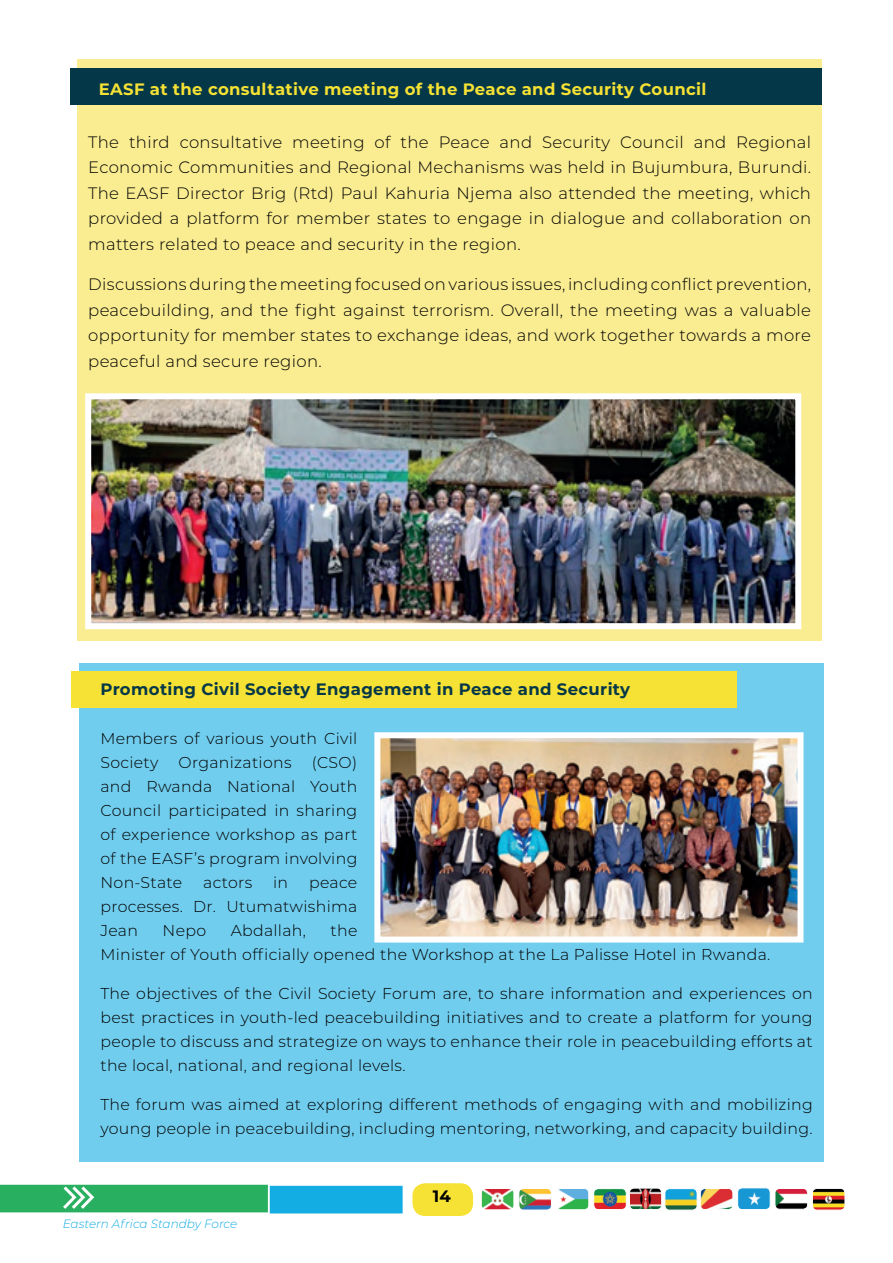
<style>
.page{position:relative;width:893px;height:1263px;background:#fff}
.page>*{position:absolute;margin:0;border:0;box-sizing:border-box;transform-origin:0 0}
.t1{font:300 16.5px/25.5px "Montserrat";letter-spacing:.02em;color:#000;text-align:justify}
.t2{font:700 16.5px "Montserrat";letter-spacing:.02em;color:#f6e234}
.t3{font:700 16.5px "Montserrat";letter-spacing:.02em;color:#043748}
.t4{font:700 16.5px "Montserrat";color:#000}
.t5{font:300 15.75px/24px "Montserrat";letter-spacing:.02em;color:#000}
.t6{font:italic 300 12px "Montserrat";letter-spacing:-.005em;color:#13ace3}
</style>
<div class="page">
<div style="left:412px;top:1183px;width:61px;height:33px;background:#f6e234;border-radius:13px"></div>
<svg style="left:0;top:1184px;width:403px;height:29px;background:#32b494"></svg>
<img style="left:814px;top:1190px;width:29px;height:18px">
<div style="left:812px;top:1188px;width:33px;height:22px;border:1px solid #fff;border-radius:5px"></div>
<img style="left:776px;top:1190px;width:30px;height:19px">
<div style="left:775px;top:1188px;width:33px;height:21px;border:1px solid #fff;border-radius:5px"></div>
<img style="left:739px;top:1188px;width:31px;height:20px">
<div style="left:737px;top:1188px;width:33px;height:22px;border:1px solid #fff;border-radius:5px"></div>
<img style="left:702px;top:1190px;width:29px;height:18px">
<div style="left:700px;top:1188px;width:33px;height:22px;border:1px solid #fff;border-radius:5px"></div>
<img style="left:667px;top:1190px;width:28px;height:18px">
<div style="left:665px;top:1188px;width:32px;height:22px;border:1px solid #fff;border-radius:5px"></div>
<img style="left:631px;top:1190px;width:29px;height:18px">
<div style="left:629px;top:1188px;width:33px;height:22px;border:1px solid #fff;border-radius:5px"></div>
<img style="left:596px;top:1190px;width:28px;height:18px">
<div style="left:594px;top:1188px;width:32px;height:22px;border:1px solid #fff;border-radius:5px"></div>
<img style="left:559px;top:1190px;width:28px;height:18px">
<div style="left:556px;top:1188px;width:33px;height:22px;border:1px solid #fff;border-radius:5px"></div>
<img style="left:521px;top:1190px;width:29px;height:18px">
<div style="left:519px;top:1188px;width:33px;height:22px;border:1px solid #fff;border-radius:5px"></div>
<img style="left:483px;top:1190px;width:29px;height:18px">
<div style="left:481px;top:1188px;width:33px;height:22px;border:1px solid #fff;border-radius:5px"></div>
<div style="left:77px;top:60px;width:745px;height:581px;background:#f9ec91"></div>
<div style="left:70px;top:68px;width:752px;height:37px;background:#043748"></div>
<img style="left:92px;top:400px;width:702px;height:222px">
<div style="left:85px;top:393px;width:716px;height:236px;border:6px solid #fff"></div>
<div style="left:79px;top:663px;width:745px;height:498px;background:#71cdee"></div>
<div style="left:72px;top:671px;width:665px;height:37px;background:#f6e234"></div>
<img style="left:381px;top:739px;width:415px;height:196px">
<div style="left:374px;top:732px;width:429px;height:210px;border:6px solid #fff"></div>
<p class="t2" style="left:99px;top:77px;width:609px">EASF at the consultative meeting of the Peace and Security Council</p>
<p class="t1" style="left:88px;top:129px;width:724px">The third consultative meeting of the Peace and Security Council and Regional Economic Communities and Regional Mechanisms was held in Bujumbura, Burundi.<br>The EASF Director Brig (Rtd) Paul Kahuria Njema also attended the meeting, which provided a platform for member states to engage in dialogue and collaboration on matters related to peace and security in the region.</p>
<p class="t1" style="left:88px;top:271px;width:724px">Discussions during the meeting focused on various issues, including conflict prevention, peacebuilding, and the fight against terrorism. Overall, the meeting was a valuable opportunity for member states to exchange ideas, and work together towards a more peaceful and secure region.</p>
<p class="t3" style="left:100px;top:677px;width:531px">Promoting Civil Society Engagement in Peace and Security</p>
<p class="t5" style="left:100px;top:725px;width:258px">Members of various youth Civil<br>Society</p>
<p class="t5" style="left:100px;top:749px;width:258px;text-align:justify;text-indent:211px">(CSO) and Rwanda National Youth Council participated in sharing of experience workshop as part of the EASF’s program involving Non-State</p>
<p class="t5" style="left:179px;top:749px;width:114px">Organizations</p>
<p class="t5" style="left:203px;top:869px;width:51px">actors</p>
<p class="t5" style="left:273px;top:869px;width:17px">in</p>
<p class="t5" style="left:100px;top:869px;width:258px;text-align:justify;text-indent:209px">peace processes. Dr. Utumatwishima Jean</p>
<p class="t5" style="left:100px;top:917px;width:671px;text-indent:230px">the<br>Minister of Youth officially opened the Workshop at the La Palisse Hotel in Rwanda.</p>
<p class="t5" style="left:100px;top:980px;width:714px;text-align:justify">The objectives of the Civil Society Forum are, to share information and experiences on best practices in youth-led peacebuilding initiatives and to create a platform for young people to discuss and strategize on ways to enhance their role in peacebuilding efforts at the local, national, and regional levels.</p>
<p class="t5" style="left:100px;top:1091px;width:714px">The forum was aimed at exploring different methods of engaging with and mobilizing young people in peacebuilding, including mentoring, networking, and capacity building.</p>
<p class="t5" style="left:163px;top:917px;width:45px">Nepo</p>
<p class="t5" style="left:231px;top:917px;width:77px">Abdallah,</p>
<p class="t6" style="left:63px;top:1215px;width:176px">Eastern Africa Standby Force</p>
<p class="t4" style="left:433px;top:1184px;width:19px">14</p>
</div>
